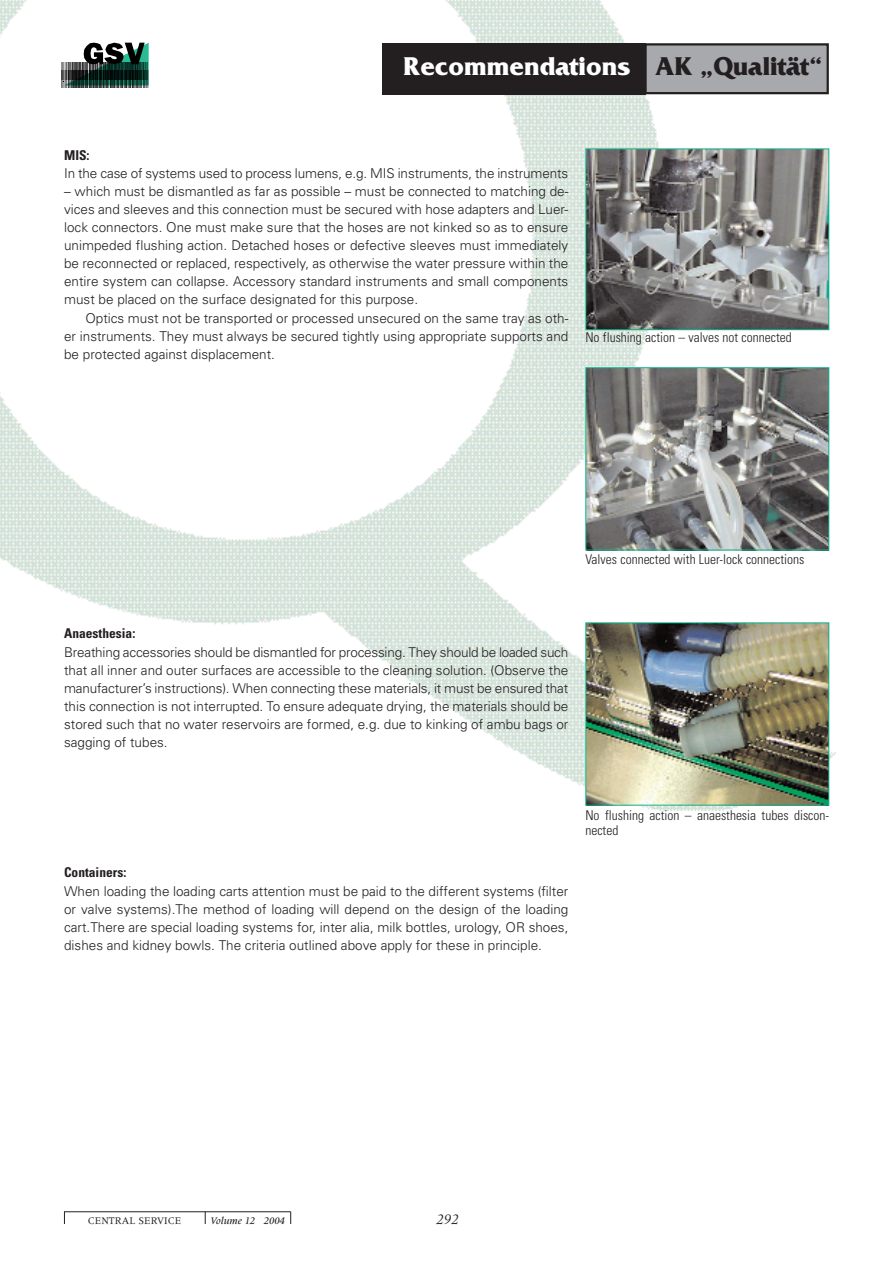
<style>
.page{position:relative;width:893px;height:1263px;background:#fff}
.page>*{position:absolute;margin:0;border:0;box-sizing:border-box;transform-origin:0 0}
.t1{font:700 27px "Friz Quadrata";color:#fff}
.t2{font:italic 15px "Meridien";color:#231f20}
.t3{font:300 13.5px/18px "Univers";color:#231f20;text-align:justify}
.t4{font:300 condensed 13.5px/15px "Univers";color:#231f20}
.t5{font:700 condensed 13.5px "Univers";color:#231f20}
.t6{font:10.5px "Meridien";color:#231f20}
.t7{font:italic 500 10.5px "Meridien";color:#231f20}
.s1{color:#231f20}
</style>
<div class="page">
<img style="left:0;top:0;width:836px;height:810px">
<svg style="left:205px;top:1212px;width:1px;height:12px"></svg>
<svg style="left:64px;top:1212px;width:1px;height:12px"></svg>
<hr style="left:64px;top:1211px;width:227px;height:1px;background:#231f20">
<svg style="left:290px;top:1211px;width:1px;height:13px"></svg>
<div style="left:49px;top:41px;width:102px;height:50px;background:#fff"></div>
<img style="left:61px;top:63px;width:2px;height:7px">
<img style="left:61px;top:70px;width:2px;height:17px">
<img style="left:63px;top:70px;width:2px;height:17px">
<img style="left:76px;top:85px;width:18px;height:2px">
<img style="left:94px;top:85px;width:10px;height:2px">
<img style="left:104px;top:85px;width:10px;height:2px">
<img style="left:118px;top:85px;width:18px;height:2px">
<img style="left:136px;top:85px;width:13px;height:2px">
<svg style="left:64px;top:43px;width:85px;height:42px"></svg>
<div style="left:382px;top:43px;width:264px;height:51px;background:#231f20"></div>
<div style="left:646px;top:44px;width:182px;height:49px;background:#a8a9ad"></div>
<div style="left:644px;top:43px;width:185px;height:51px;border:2px solid #231f20"></div>
<img style="left:587px;top:150px;width:240px;height:178px">
<div style="left:585px;top:148px;width:244px;height:182px;border:1px solid #0ab38d"></div>
<img style="left:587px;top:369px;width:240px;height:179px">
<div style="left:585px;top:367px;width:244px;height:183px;border:1px solid #0ab38d"></div>
<img style="left:587px;top:624px;width:240px;height:179px">
<h1 class="t1" style="left:404px;top:50px;width:420px">Recommendations <span class="s1">AK „Qualität“</span></h1>
<p class="t5" style="left:64px;top:150px;width:27px">MIS:</p>
<p class="t3" style="left:64px;top:166px;width:506px">In the case of systems used to process lumens, e.g. MIS instruments, the instruments</p>
<p class="t3" style="left:64px;top:184px;width:506px">– which must be dismantled as far as possible – must be connected to matching de&shy;vices and sleeves and this connection must be secured with hose adapters and Luer&shy;lock connectors. One must make sure that the hoses are not kinked so as to ensure unimpeded flushing action. Detached hoses or defective sleeves must immediately be reconnected or replaced, respectively, as otherwise the water pressure within the entire system can collapse. Accessory standard instruments and small components must be placed on the surface designated for this purpose.</p>
<p class="t3" style="left:64px;top:310px;width:506px;text-indent:21px">Optics must not be transported or processed unsecured on the same tray as oth&shy;er instruments. They must always be secured tightly using appropriate supports and be protected against displacement.</p>
<p class="t4" style="left:585px;top:331px;width:208px">No flushing action – valves not connected</p>
<p class="t4" style="left:585px;top:553px;width:221px">Valves connected with Luer-lock connections</p>
<p class="t5" style="left:64px;top:629px;width:73px">Anaesthesia:</p>
<p class="t3" style="left:64px;top:644px;width:506px">Breathing accessories should be dismantled for processing. They should be loaded such that all inner and outer surfaces are accessible to the cleaning solution. (Observe the manufacturer’s instructions). When connecting these materials, it must be ensured that this connection is not interrupted. To ensure adequate drying, the materials should be stored such that no water reservoirs are formed, e.g. due to kinking of ambu bags or sagging of tubes.</p>
<p class="t5" style="left:64px;top:867px;width:64px">Containers:</p>
<p class="t3" style="left:64px;top:883px;width:506px">When loading the loading carts attention must be paid to the different systems (filter or valve systems).The method of loading will depend on the design of the loading cart.There are special loading systems for, inter alia, milk bottles, urology, OR shoes, dishes and kidney bowls. The criteria outlined above apply for these in principle.</p>
<p class="t4" style="left:585px;top:809px;width:245px">No flushing action – anaesthesia tubes discon&shy;nected</p>
<p class="t6" style="left:88px;top:1217px;width:95px">CENTRAL SERVICE</p>
<p class="t7" style="left:210px;top:1216px;width:76px">Volume 12 2004</p>
<p class="t2" style="left:436px;top:1214px;width:24px">292</p>
</div>
